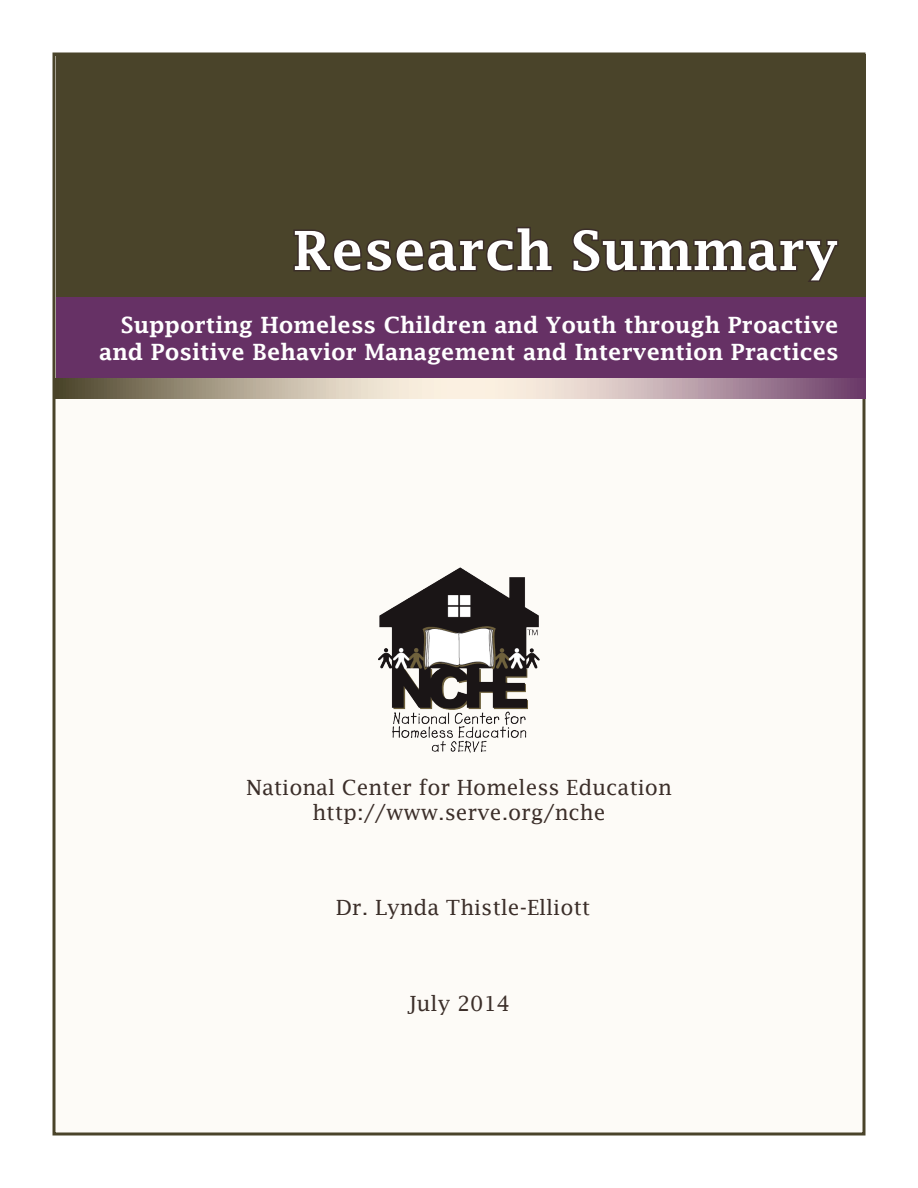
<style>
.page{position:relative;width:918px;height:1188px;background:#fff}
.page>*{position:absolute;margin:0;border:0;box-sizing:border-box;transform-origin:0 0}
.t1{font:600 54px "Lucida Fax";color:#fff}
.t2{font:600 22.5px/27px "Lucida Fax";color:#fff;text-align:right}
.TOC_Header_2_-_Left{font:21px/25.2px "Lucida Fax";color:#3b2e29;text-align:center}
</style>
<div class="page">
<div style="left:54px;top:54px;width:810px;height:1080px;background:#fdfbf7"></div>
<img style="left:378px;top:567px;width:162px;height:186px">
<div style="left:56px;top:54px;width:810px;height:243px;background:#4a442a"></div>
<svg style="left:293px;top:227px;width:260px;height:45px"></svg>
<svg style="left:572px;top:228px;width:267px;height:54px"></svg>
<svg style="left:56px;top:378px;width:810px;height:20px;background:#baa9a3"></svg>
<div style="left:56px;top:297px;width:810px;height:81px;background:#663165"></div>
<p class="t1" style="left:293px;top:220px;width:548px">Research Summary</p>
<p class="t2" style="left:99px;top:311px;width:741px">Supporting Homeless Children and Youth through Proactive and Positive Behavior Management and Intervention Practices</p>
<p class="TOC_Header_2_-_Left" style="left:246px;top:774px;width:427px">National Center for Homeless Education http://www.serve.org/nche</p>
<p class="TOC_Header_2_-_Left" style="left:336px;top:895px;width:256px">Dr. Lynda Thistle-Elliott</p>
<p class="TOC_Header_2_-_Left" style="left:408px;top:990px;width:104px">July 2014</p>
</div>
